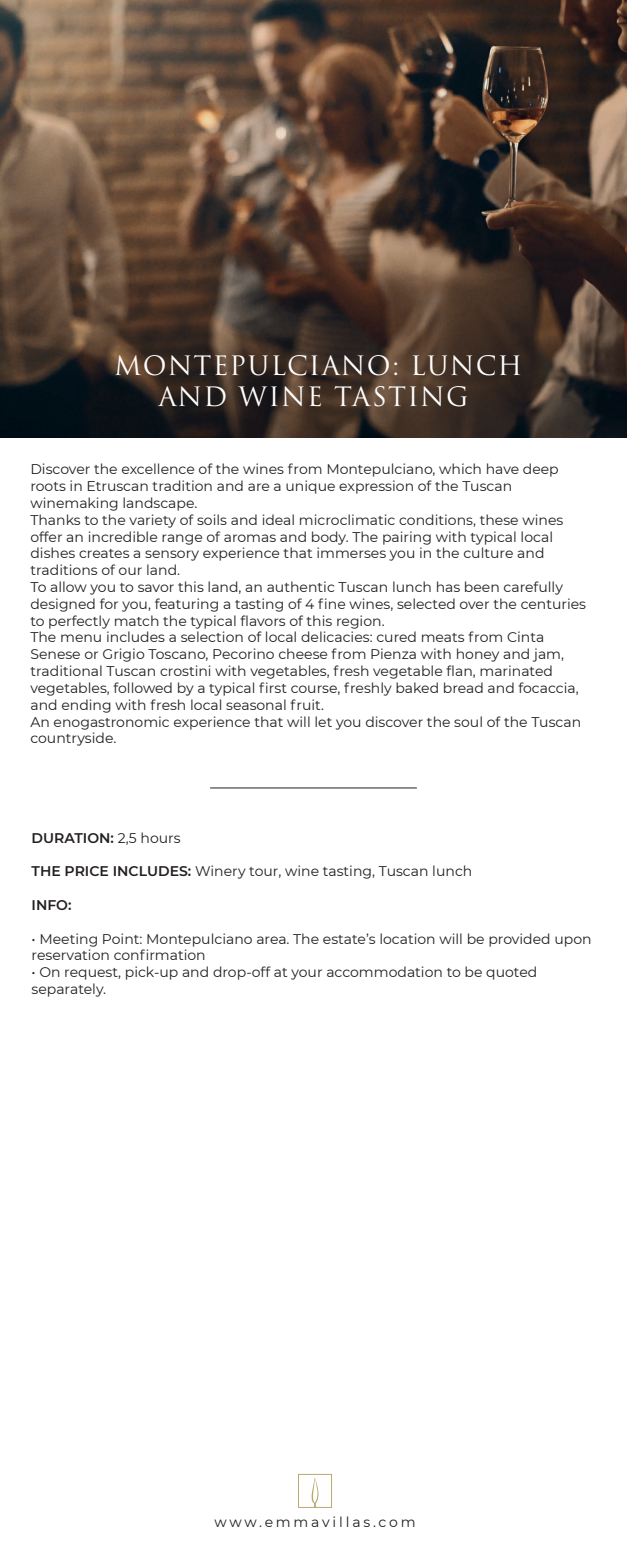
<style>
.page{position:relative;width:627px;height:1560px;background:#fff}
.page>*{position:absolute;margin:0;border:0;box-sizing:border-box;transform-origin:0 0}
.t1{font:26px/31.2px "Trajan Pro 3";letter-spacing:.05em;color:#fff;text-align:center}
.t2{font:14px/16.8px "Montserrat";color:#231f20}
.t3{font:600 14px "Montserrat";color:#231f20}
.t4{font:14px "Montserrat";letter-spacing:.2em;color:#231f20}
.s1{font-weight:400}
.s2{font-weight:600}
</style>
<div class="page">
<hr style="left:210px;top:787px;width:206px;height:1px;background:#231f20">
<svg style="left:298px;top:1473px;width:34px;height:34px"></svg>
<img style="left:0;top:0;width:626px;height:437px">
<h1 class="t1" style="left:114px;top:351px;width:409px">MONTEPULCIANO: LUNCH<br>AND WINE TASTING</h1>
<p class="t2" style="left:30px;top:460px;width:557px">Discover the excellence of the wines from Montepulciano, which have deep roots in Etruscan tradition and are a unique expression of the Tuscan winemaking landscape.<br>Thanks to the variety of soils and ideal microclimatic conditions, these wines offer an incredible range of aromas and body. The pairing with typical local dishes creates a sensory experience that immerses you in the culture and traditions of our land.<br>To allow you to savor this land, an authentic Tuscan lunch has been carefully designed for you, featuring a tasting of 4 fine wines, selected over the centuries to perfectly match the typical flavors of this region.<br>The menu includes a selection of local delicacies: cured meats from Cinta Senese or Grigio Toscano, Pecorino cheese from Pienza with honey and jam, traditional Tuscan crostini with vegetables, fresh vegetable flan, marinated vegetables, followed by a typical first course, freshly baked bread and focaccia, and ending with fresh local seasonal fruit.<br>An enogastronomic experience that will let you discover the soul of the Tuscan countryside.</p>
<p class="t3" style="left:32px;top:827px;width:150px">DURATION: <span class="s1">2,5 hours</span></p>
<p class="t2" style="left:32px;top:862px;width:442px"><span class="s2">THE PRICE INCLUDES:</span> Winery tour, wine tasting, Tuscan lunch</p>
<p class="t3" style="left:32px;top:895px;width:41px">INFO:</p>
<p class="t2" style="left:32px;top:929px;width:561px">• Meeting Point: Montepulciano area. The estate’s location will be provided upon reservation confirmation</p>
<p class="t2" style="left:32px;top:963px;width:507px">• On request, pick-up and drop-off at your accommodation to be quoted separately.</p>
<p class="t4" style="left:214px;top:1511px;width:203px">www.emmavillas.com</p>
</div>
